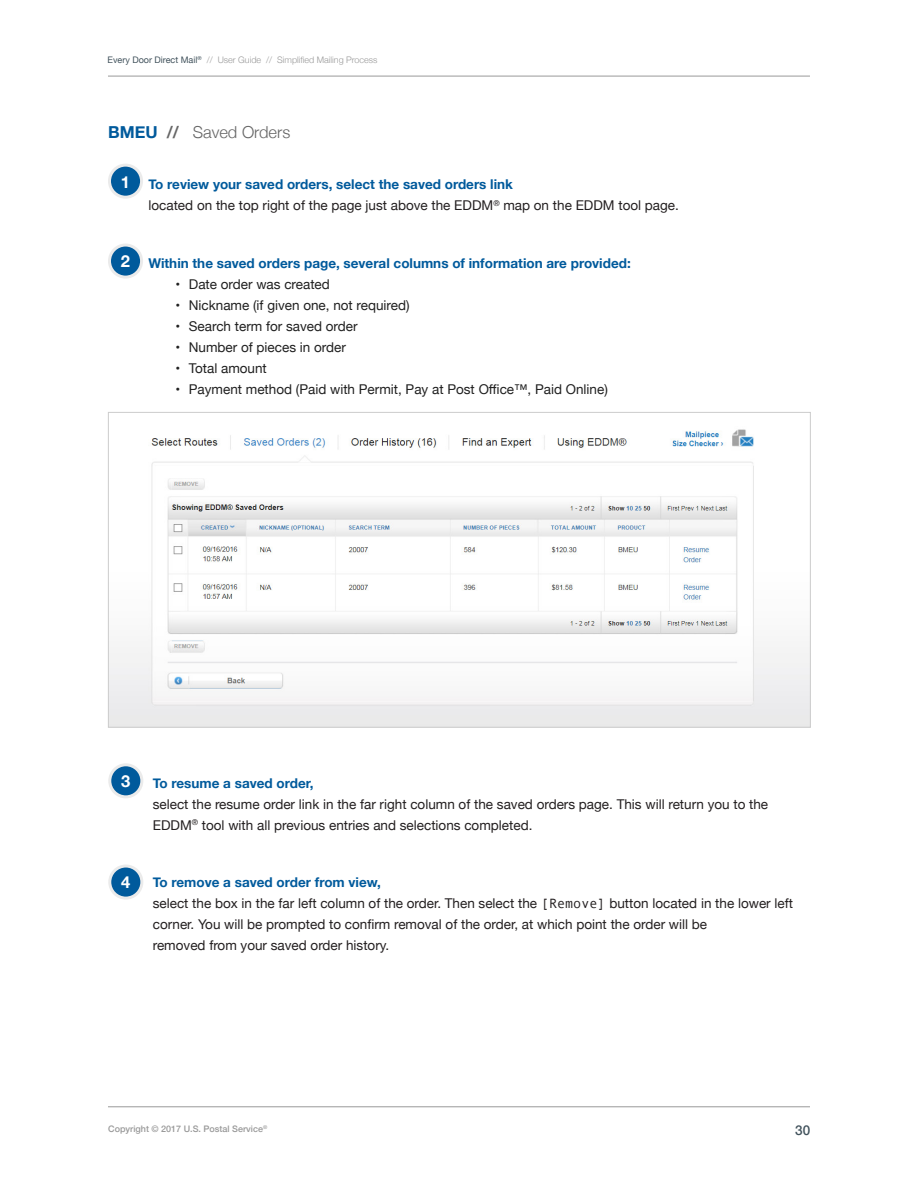
<style>
.page{position:relative;width:918px;height:1188px;background:#fff}
.page>*{position:absolute;margin:0;border:0;box-sizing:border-box;transform-origin:0 0}
.t1{font:300 16.5px "Helvetica Neue";color:#666}
.t2{font:700 16.5px "Helvetica Neue";color:#fff}
.t3{font:13.5px/21px "Helvetica Neue";color:#231f20}
.t4{font:13.5px "Helvetica Neue";color:#202020}
.circle_step{font:700 13.5px "Helvetica Neue";color:#005a9c}
.t5{font:500 13.5px "Helvetica Neue";color:#41525c}
.t6{font:300 9px "Helvetica Neue";color:#999}
.t7{font:500 9px "Helvetica Neue";color:#999}
.s1{font-weight:400;color:#41525c}
.s2{font-weight:700;color:#005a9c}
.s3{font-weight:700}
.s4{font-family:"Andale Mono"}
</style>
<div class="page">
<hr style="left:108px;top:76px;width:702px;height:1px;background:#999">
<hr style="left:108px;top:1106px;width:702px;height:1px;background:#999">
<div style="left:110px;top:165px;width:32px;height:32px;background:#005a9c;border-radius:50%"></div>
<div style="left:108px;top:164px;width:35px;height:35px;border:3px solid #ebebeb;border-radius:50%"></div>
<div style="left:110px;top:245px;width:32px;height:32px;background:#005a9c;border-radius:50%"></div>
<div style="left:108px;top:244px;width:35px;height:35px;border:3px solid #ebebeb;border-radius:50%"></div>
<div style="left:110px;top:765px;width:32px;height:32px;background:#005a9c;border-radius:50%"></div>
<div style="left:108px;top:763px;width:35px;height:35px;border:3px solid #ebebeb;border-radius:50%"></div>
<div style="left:110px;top:866px;width:32px;height:32px;background:#005a9c;border-radius:50%"></div>
<div style="left:108px;top:865px;width:35px;height:35px;border:3px solid #ebebeb;border-radius:50%"></div>
<img style="left:110px;top:429px;width:699px;height:297px">
<p class="t6" style="left:108px;top:52px;width:271px"><span class="s1">Every Door Direct Mail</span><sup>®</sup> // User Guide // Simplified Mailing Process</p>
<p class="t1" style="left:108px;top:119px;width:184px"><span class="s2">BMEU</span> <span class="s3">//</span> Saved Orders</p>
<p class="t2" style="left:121px;top:169px;width:11px">1</p>
<p class="t2" style="left:121px;top:248px;width:11px">2</p>
<p class="circle_step" style="left:148px;top:174px;width:366px">To review your saved orders, select the saved orders link</p>
<p class="t3" style="left:148px;top:196px;width:532px">located on the top right of the page just above the EDDM<sup>®</sup> map on the EDDM tool page.</p>
<p class="circle_step" style="left:148px;top:252px;width:484px">Within the saved orders page, several columns of information are provided:</p>
<p class="t4" style="left:175px;top:274px;width:156px">• Date order was created</p>
<p class="t4" style="left:175px;top:295px;width:236px">• Nickname (if given one, not required)</p>
<p class="t4" style="left:175px;top:316px;width:184px">• Search term for saved order</p>
<p class="t4" style="left:175px;top:337px;width:172px">• Number of pieces in order</p>
<p class="t4" style="left:175px;top:358px;width:93px">• Total amount</p>
<p class="t4" style="left:175px;top:379px;width:434px">• Payment method (Paid with Permit, Pay at Post Office™, Paid Online)</p>
<p class="t2" style="left:121px;top:769px;width:11px">3</p>
<p class="t2" style="left:121px;top:869px;width:11px">4</p>
<p class="circle_step" style="left:153px;top:772px;width:162px">To resume a saved order,</p>
<p class="t3" style="left:153px;top:794px;width:617px">select the resume order link in the far right column of the saved orders page. This will return you to the<br>EDDM<sup>®</sup> tool with all previous entries and selections completed.</p>
<p class="circle_step" style="left:153px;top:871px;width:230px">To remove a saved order from view,</p>
<p class="t3" style="left:153px;top:893px;width:642px">select the box in the far left column of the order. Then select the <span class="s4">[Remove]</span> button located in the lower left corner. You will be prompted to confirm removal of the order, at which point the order will be<br>removed from your saved order history.</p>
<p class="t7" style="left:108px;top:1122px;width:161px">Copyright © 2017 U.S. Postal Service<sup>®</sup></p>
<p class="t5" style="left:795px;top:1120px;width:17px">30</p>
</div>
